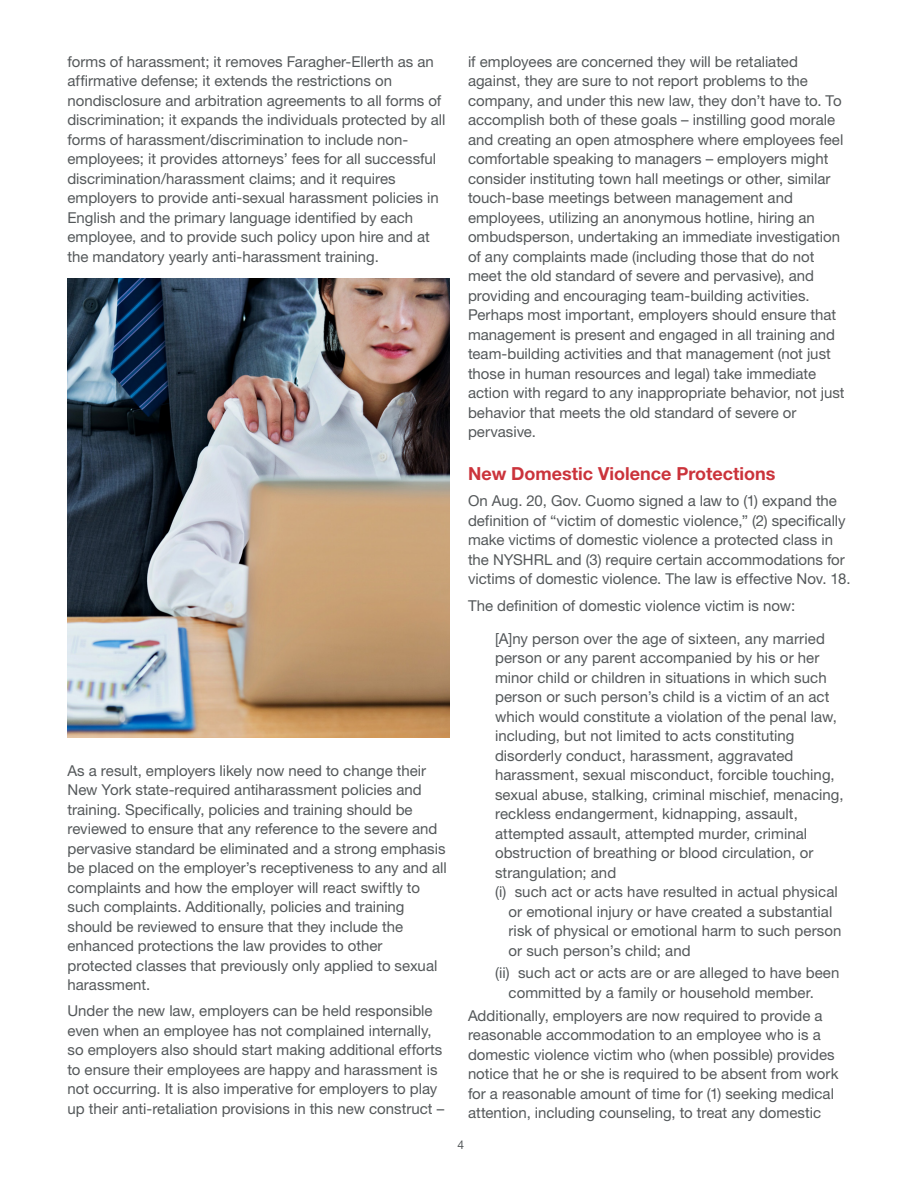
<style>
.page{position:relative;width:918px;height:1188px;background:#fff}
.page>*{position:absolute;margin:0;border:0;box-sizing:border-box;transform-origin:0 0}
.hd_2{font:700 18px "Helvetica Neue LT Std";color:#cb333b}
.body_copy{font:15px/19.5px "Helvetica Neue LT Std";color:#54585a}
.body_indented{font:15px/19.5px "Helvetica Neue LT Std";letter-spacing:.005em;color:#54585a}
.t1{font:12px "Helvetica Neue LT Std";color:#54585a}
</style>
<div class="page">
<img style="left:68px;top:279px;width:382px;height:459px">
<p class="body_copy" style="left:68px;top:52px;width:380px">forms of harassment; it removes Faragher-Ellerth as an affirmative defense; it extends the restrictions on nondisclosure and arbitration agreements to all forms of discrimination; it expands the individuals protected by all forms of harassment/discrimination to include non&shy;employees; it provides attorneys’ fees for all successful discrimination/harassment claims; and it requires employers to provide anti-sexual harassment policies in English and the primary language identified by each employee, and to provide such policy upon hire and at the mandatory yearly anti-harassment training.</p>
<p class="body_copy" style="left:68px;top:760px;width:381px">As a result, employers likely now need to change their New York state-required antiharassment policies and training. Specifically, policies and training should be reviewed to ensure that any reference to the severe and pervasive standard be eliminated and a strong emphasis be placed on the employer’s receptiveness to any and all complaints and how the employer will react swiftly to such complaints. Additionally, policies and training should be reviewed to ensure that they include the enhanced protections the law provides to other protected classes that previously only applied to sexual harassment.</p>
<p class="body_copy" style="left:68px;top:1001px;width:378px">Under the new law, employers can be held responsible even when an employee has not complained internally, so employers also should start making additional efforts to ensure their employees are happy and harassment is not occurring. It is also imperative for employers to play up their anti-retaliation provisions in this new construct –</p>
<p class="body_copy" style="left:468px;top:52px;width:378px">if employees are concerned they will be retaliated against, they are sure to not report problems to the company, and under this new law, they don’t have to. To accomplish both of these goals – instilling good morale and creating an open atmosphere where employees feel comfortable speaking to managers – employers might consider instituting town hall meetings or other, similar touch-base meetings between management and employees, utilizing an anonymous hotline, hiring an ombudsperson, undertaking an immediate investigation of any complaints made (including those that do not meet the old standard of severe and pervasive), and providing and encouraging team-building activities.<br>Perhaps most important, employers should ensure that management is present and engaged in all training and team-building activities and that management (not just those in human resources and legal) take immediate action with regard to any inappropriate behavior, not just behavior that meets the old standard of severe or pervasive.</p>
<p class="hd_2" style="left:468px;top:463px;width:309px">New Domestic Violence Protections</p>
<p class="body_copy" style="left:468px;top:491px;width:384px">On Aug. 20, Gov. Cuomo signed a law to (1) expand the definition of “victim of domestic violence,” (2) specifically make victims of domestic violence a protected class in the NYSHRL and (3) require certain accommodations for victims of domestic violence. The law is effective Nov. 18.</p>
<p class="body_copy" style="left:468px;top:595px;width:329px">The definition of domestic violence victim is now:</p>
<p class="body_indented" style="left:495px;top:628px;width:350px">[A]ny person over the age of sixteen, any married person or any parent accompanied by his or her minor child or children in situations in which such person or such person’s child is a victim of an act which would constitute a violation of the penal law, including, but not limited to acts constituting disorderly conduct, harassment, aggravated harassment, sexual misconduct, forcible touching, sexual abuse, stalking, criminal mischief, menacing, reckless endangerment, kidnapping, assault, attempted assault, attempted murder, criminal obstruction of breathing or blood circulation, or strangulation; and</p>
<p class="body_copy" style="left:508px;top:882px;width:335px;text-indent:-14px">(i) such act or acts have resulted in actual physical or emotional injury or have created a substantial risk of physical or emotional harm to such person or such person’s child; and</p>
<p class="body_copy" style="left:508px;top:963px;width:333px;text-indent:-14px">(ii) such act or acts are or are alleged to have been committed by a family or household member.</p>
<p class="body_copy" style="left:468px;top:1005px;width:372px">Additionally, employers are now required to provide a reasonable accommodation to an employee who is a domestic violence victim who (when possible) provides notice that he or she is required to be absent from work for a reasonable amount of time for (1) seeking medical attention, including counseling, to treat any domestic</p>
<p class="t1" style="left:457px;top:1138px;width:8px">4</p>
</div>
